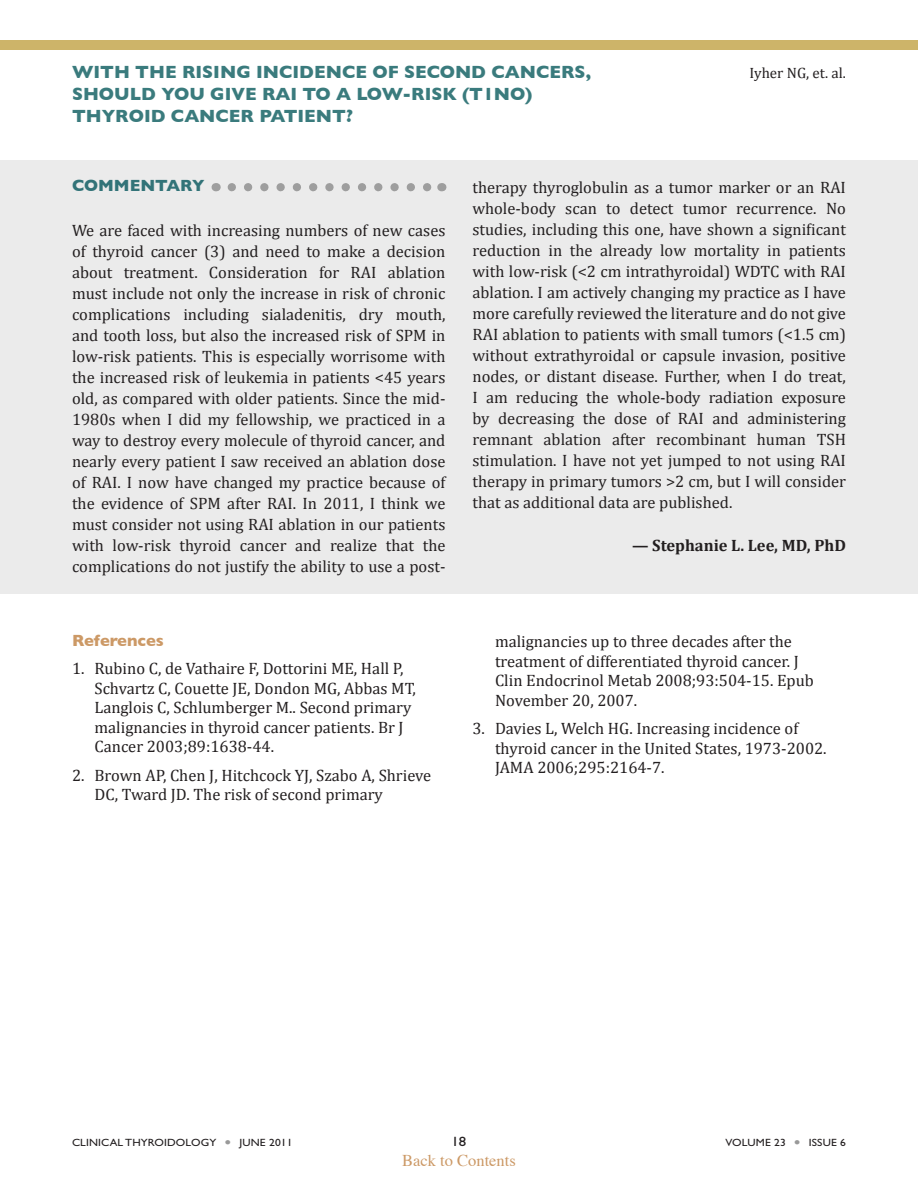
<style>
.page{position:relative;width:918px;height:1188px;background:#fff}
.page>*{position:absolute;margin:0;border:0;box-sizing:border-box;transform-origin:0 0}
.Topic_Header_page_2{font:700 18px/21.6px "Gill Sans";color:#3a7b7d}
.body_summary{font:16.5px/21px "Cambria";color:#231f20;text-align:justify}
.commentary_bullet{font:16.5px/19.5px "Cambria";color:#231f20}
.commentary_name{font:700 16.5px "Cambria";color:#231f20}
.t1{font:16.5px "Times";color:#c96}
.Commentary{font:700 16.5px "Gill Sans";color:#327378}
.commentary_reference{font:700 16.5px "Gill Sans";color:#c96}
.Topic_Header_page_2-2{font:15px "Cambria";color:#231f20}
.t2{font:13.5px "Gill Sans Std";color:#231f20;scale:1.1 1}
.t3{font:10.5px "Gill Sans Std";letter-spacing:.01em;color:#231f20;scale:1.1 1}
.s1{color:#999}
</style>
<div class="page">
<div style="left:0;top:160px;width:918px;height:434px;background:#ebebeb"></div>
<svg style="left:232px;top:183px;width:200px;height:8px"></svg>
<div style="left:0;top:40px;width:918px;height:10px;background:#cdb469"></div>
<p class="Topic_Header_page_2" style="left:72px;top:61px;width:521px">WITH THE RISING INCIDENCE OF SECOND CANCERS,</p>
<p class="Topic_Header_page_2-2" style="left:749px;top:64px;width:98px">Iyher NG, et. al.</p>
<p class="Topic_Header_page_2" style="left:72px;top:83px;width:462px">SHOULD YOU GIVE RAI TO A LOW-RISK (T1NO)<br>THYROID CANCER PATIENT?</p>
<p class="Commentary" style="left:72px;top:176px;width:134px">COMMENTARY</p>
<p class="body_summary" style="left:72px;top:220px;width:375px">We are faced with increasing numbers of new cases of thyroid cancer (3) and need to make a decision about treatment. Consideration for RAI ablation must include not only the increase in risk of chronic complications including sialadenitis, dry mouth, and tooth loss, but also the increased risk of SPM in low-risk patients. This is especially worrisome with the increased risk of leukemia in patients &lt;45 years old, as compared with older patients. Since the mid-1980s when I did my fellowship, we practiced in a way to destroy every molecule of thyroid cancer, and nearly every patient I saw received an ablation dose of RAI. I now have changed my practice because of the evidence of SPM after RAI. In 2011, I think we must consider not using RAI ablation in our patients with low-risk thyroid cancer and realize that the complications do not justify the ability to use a post-</p>
<p class="commentary_reference" style="left:72px;top:631px;width:93px">References</p>
<p class="commentary_bullet" style="left:94px;top:659px;width:323px;text-indent:-22px">1. Rubino C, de Vathaire F, Dottorini ME, Hall P, Schvartz C, Couette JE, Dondon MG, Abbas MT, Langlois C, Schlumberger M.. Second primary malignancies in thyroid cancer patients. Br J Cancer 2003;89:1638-44.</p>
<p class="commentary_bullet" style="left:94px;top:765px;width:338px;text-indent:-22px">2. Brown AP, Chen J, Hitchcock YJ, Szabo A, Shrieve<br>DC, Tward JD. The risk of second primary</p>
<p class="body_summary" style="left:472px;top:177px;width:375px">therapy thyroglobulin as a tumor marker or an RAI whole-body scan to detect tumor recurrence. No studies, including this one, have shown a significant reduction in the already low mortality in patients with low-risk (&lt;2 cm intrathyroidal) WDTC with RAI ablation. I am actively changing my practice as I have more carefully reviewed the literature and do not give RAI ablation to patients with small tumors (&lt;1.5 cm) without extrathyroidal or capsule invasion, positive nodes, or distant disease. Further, when I do treat, I am reducing the whole-body radiation exposure by decreasing the dose of RAI and administering remnant ablation after recombinant human TSH stimulation. I have not yet jumped to not using RAI therapy in primary tumors &gt;2 cm, but I will consider that as additional data are published.</p>
<p class="commentary_name" style="left:632px;top:536px;width:215px">— Stephanie L. Lee, MD, PhD</p>
<p class="commentary_bullet" style="left:495px;top:632px;width:320px">malignancies up to three decades after the treatment of differentiated thyroid cancer. J Clin Endocrinol Metab 2008;93:504-15. Epub November 20, 2007.</p>
<p class="commentary_bullet" style="left:495px;top:719px;width:333px;text-indent:-22px">3. Davies L, Welch HG. Increasing incidence of thyroid cancer in the United States, 1973-2002.<br>JAMA 2006;295:2164-7.</p>
<p class="t3" style="left:72px;top:1137px;width:202px">CLINICAL THYROIDOLOGY <span class="s1">●</span> JUNE 2011</p>
<p class="t2" style="left:451px;top:1134px;width:15px">18</p>
<p class="t3" style="left:726px;top:1137px;width:111px">VOLUME 23 <span class="s1">●</span> ISSUE 6</p>
<p class="t1" style="left:402px;top:1145px;width:115px">Back to Contents</p>
</div>
